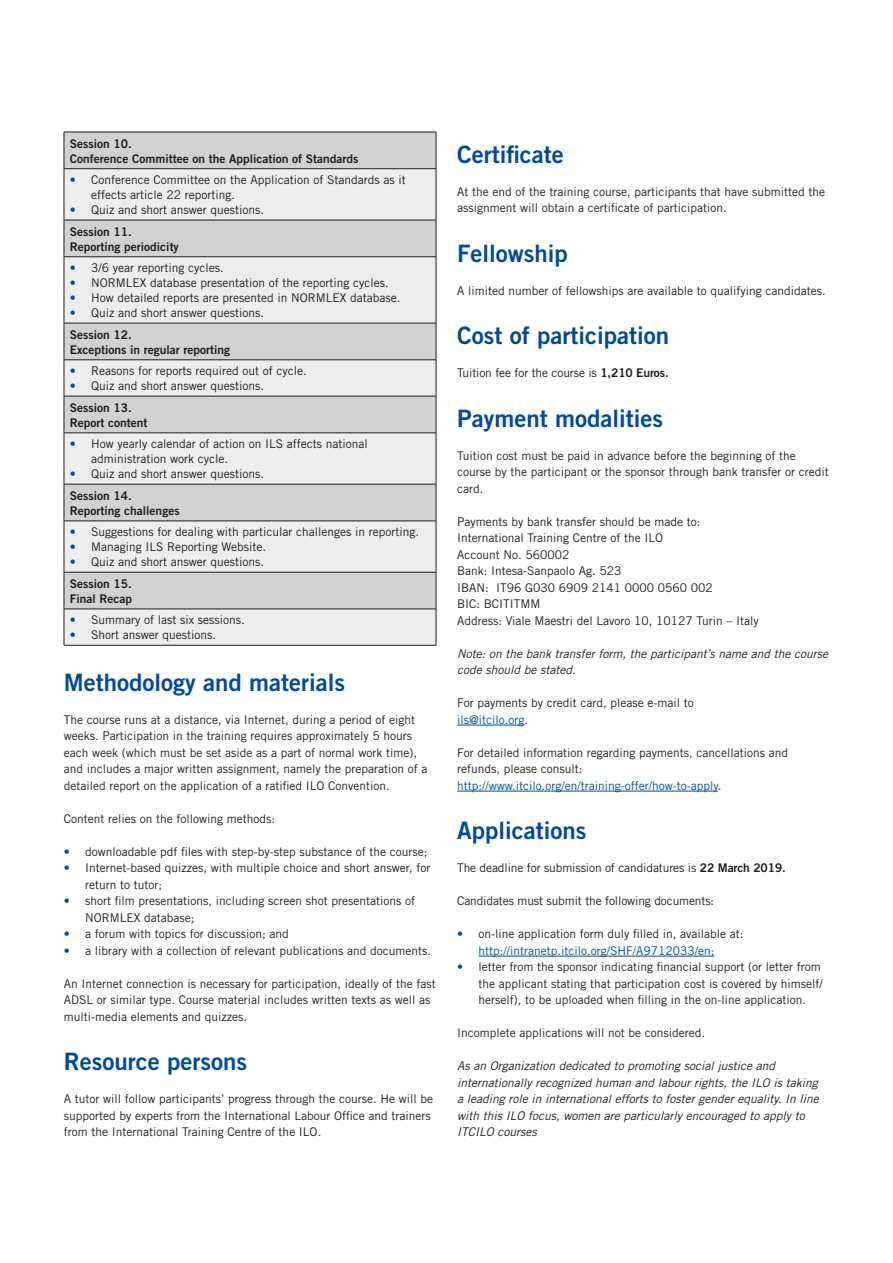
<style>
.page{position:relative;width:893px;height:1263px;background:#fff}
.page>*{position:absolute;margin:0;border:0;box-sizing:border-box;transform-origin:0 0}
.t1{font:24px "Trade Gothic Bold Two";color:#004a97}
.t2{font:12px/16.5px "Trade Gothic";color:#1d1d1b}
.t3{font:italic 12px/16.5px "Trade Gothic";color:#1d1d1b}
.t4{font:12px/15px "Trade Gothic Bold Two";color:#1d1d1b}
.s1{color:#004a97}
.s2{font-family:"Trade Gothic Bold Two"}
</style>
<div class="page">
<div style="left:65px;top:133px;width:371px;height:35px;background:#d1d1d1"></div>
<svg style="left:65px;top:169px;width:371px;height:476px;background:#dfdfdf"></svg>
<hr style="left:64px;top:132px;width:372px;height:1px;background:#1d1d1b">
<hr style="left:64px;top:132px;width:1px;height:37px;background:#1d1d1b">
<hr style="left:436px;top:132px;width:1px;height:37px;background:#1d1d1b">
<hr style="left:64px;top:168px;width:372px;height:1px;background:#1d1d1b">
<hr style="left:64px;top:169px;width:1px;height:51px;background:#1d1d1b">
<hr style="left:436px;top:169px;width:1px;height:51px;background:#1d1d1b">
<hr style="left:64px;top:220px;width:372px;height:1px;background:#1d1d1b">
<hr style="left:64px;top:220px;width:1px;height:37px;background:#1d1d1b">
<hr style="left:436px;top:220px;width:1px;height:37px;background:#1d1d1b">
<hr style="left:64px;top:256px;width:372px;height:1px;background:#1d1d1b">
<hr style="left:64px;top:257px;width:1px;height:66px;background:#1d1d1b">
<hr style="left:436px;top:257px;width:1px;height:66px;background:#1d1d1b">
<hr style="left:64px;top:323px;width:372px;height:1px;background:#1d1d1b">
<hr style="left:64px;top:323px;width:1px;height:37px;background:#1d1d1b">
<hr style="left:436px;top:323px;width:1px;height:37px;background:#1d1d1b">
<hr style="left:64px;top:360px;width:372px;height:1px;background:#1d1d1b">
<hr style="left:64px;top:360px;width:1px;height:36px;background:#1d1d1b">
<hr style="left:436px;top:360px;width:1px;height:36px;background:#1d1d1b">
<hr style="left:64px;top:396px;width:372px;height:1px;background:#1d1d1b">
<hr style="left:64px;top:396px;width:1px;height:37px;background:#1d1d1b">
<hr style="left:436px;top:396px;width:1px;height:37px;background:#1d1d1b">
<hr style="left:64px;top:433px;width:372px;height:1px;background:#1d1d1b">
<hr style="left:64px;top:433px;width:1px;height:51px;background:#1d1d1b">
<hr style="left:436px;top:433px;width:1px;height:51px;background:#1d1d1b">
<hr style="left:64px;top:484px;width:372px;height:1px;background:#1d1d1b">
<hr style="left:64px;top:484px;width:1px;height:37px;background:#1d1d1b">
<hr style="left:436px;top:484px;width:1px;height:37px;background:#1d1d1b">
<hr style="left:64px;top:521px;width:372px;height:1px;background:#1d1d1b">
<hr style="left:64px;top:521px;width:1px;height:51px;background:#1d1d1b">
<hr style="left:436px;top:521px;width:1px;height:51px;background:#1d1d1b">
<hr style="left:64px;top:572px;width:372px;height:1px;background:#1d1d1b">
<hr style="left:64px;top:572px;width:1px;height:37px;background:#1d1d1b">
<hr style="left:436px;top:572px;width:1px;height:37px;background:#1d1d1b">
<hr style="left:64px;top:609px;width:372px;height:1px;background:#1d1d1b">
<hr style="left:64px;top:609px;width:1px;height:36px;background:#1d1d1b">
<hr style="left:436px;top:609px;width:1px;height:36px;background:#1d1d1b">
<hr style="left:64px;top:645px;width:372px;height:1px;background:#1d1d1b">
<hr style="left:457px;top:725px;width:67px;height:1px;background:#004a97">
<hr style="left:457px;top:791px;width:261px;height:1px;background:#004a97">
<hr style="left:478px;top:956px;width:236px;height:1px;background:#004a97">
<p class="t4" style="left:70px;top:136px;width:290px">Session 10.<br>Conference Committee on the Application of Standards</p>
<p class="t2" style="left:91px;top:172px;width:316px;line-height:15px;text-indent:-21px"><span class="s1">•</span> Conference Committee on the Application of Standards as it effects article 22 reporting.</p>
<p class="t2" style="left:70px;top:201px;width:196px"><span class="s1">•</span> Quiz and short answer questions.</p>
<p class="t4" style="left:70px;top:224px;width:111px">Session 11.<br>Reporting periodicity</p>
<p class="t2" style="left:70px;top:259px;width:155px"><span class="s1">•</span> 3/6 year reporting cycles.</p>
<p class="t2" style="left:70px;top:274px;width:320px"><span class="s1">•</span> NORMLEX database presentation of the reporting cycles.</p>
<p class="t2" style="left:70px;top:289px;width:332px"><span class="s1">•</span> How detailed reports are presented in NORMLEX database.</p>
<p class="t2" style="left:70px;top:304px;width:196px"><span class="s1">•</span> Quiz and short answer questions.</p>
<p class="t4" style="left:70px;top:327px;width:162px">Session 12.<br>Exceptions in regular reporting</p>
<p class="t2" style="left:70px;top:362px;width:238px"><span class="s1">•</span> Reasons for reports required out of cycle.</p>
<p class="t2" style="left:70px;top:377px;width:196px"><span class="s1">•</span> Quiz and short answer questions.</p>
<p class="t4" style="left:70px;top:400px;width:79px">Session 13.<br>Report content</p>
<p class="t2" style="left:91px;top:436px;width:278px;line-height:15px;text-indent:-21px"><span class="s1">•</span> How yearly calendar of action on ILS affects national administration work cycle.</p>
<p class="t2" style="left:70px;top:465px;width:196px"><span class="s1">•</span> Quiz and short answer questions.</p>
<p class="t4" style="left:70px;top:488px;width:111px">Session 14.<br>Reporting challenges</p>
<p class="t2" style="left:70px;top:523px;width:351px"><span class="s1">•</span> Suggestions for dealing with particular challenges in reporting.</p>
<p class="t2" style="left:70px;top:538px;width:198px"><span class="s1">•</span> Managing ILS Reporting Website.</p>
<p class="t2" style="left:70px;top:553px;width:196px"><span class="s1">•</span> Quiz and short answer questions.</p>
<p class="t4" style="left:70px;top:576px;width:64px">Session 15.<br>Final Recap</p>
<p class="t2" style="left:70px;top:612px;width:176px"><span class="s1">•</span> Summary of last six sessions.</p>
<p class="t2" style="left:70px;top:627px;width:148px"><span class="s1">•</span> Short answer questions.</p>
<h1 class="t1" style="left:64px;top:667px;width:283px">Methodology and materials</h1>
<p class="t2" style="left:64px;top:711px;width:365px">The course runs at a distance, via Internet, during a period of eight weeks. Participation in the training requires approximately 5 hours each week (which must be set aside as a part of normal work time), and includes a major written assignment, namely the preparation of a detailed report on the application of a ratified ILO Convention.</p>
<p class="t2" style="left:64px;top:810px;width:213px">Content relies on the following methods:</p>
<p class="t2" style="left:64px;top:843px;width:365px"><span class="s1">•</span> downloadable pdf files with step-by-step substance of the course;</p>
<p class="t2" style="left:85px;top:860px;width:347px;text-indent:-21px"><span class="s1">•</span> Internet-based quizzes, with multiple choice and short answer, for return to tutor;</p>
<p class="t2" style="left:85px;top:893px;width:331px;text-indent:-21px"><span class="s1">•</span> short film presentations, including screen shot presentations of<br>NORMLEX database;</p>
<p class="t2" style="left:64px;top:926px;width:226px"><span class="s1">•</span> a forum with topics for discussion; and</p>
<p class="t2" style="left:64px;top:942px;width:369px"><span class="s1">•</span> a library with a collection of relevant publications and documents.</p>
<p class="t2" style="left:64px;top:975px;width:374px">An Internet connection is necessary for participation, ideally of the fast<br>ADSL or similar type. Course material includes written texts as well as multi-media elements and quizzes.</p>
<h1 class="t1" style="left:64px;top:1047px;width:185px">Resource persons</h1>
<p class="t2" style="left:64px;top:1091px;width:371px">A tutor will follow participants’ progress through the course. He will be supported by experts from the International Labour Office and trainers from the International Training Centre of the ILO.</p>
<h1 class="t1" style="left:457px;top:139px;width:108px">Certificate</h1>
<p class="t2" style="left:457px;top:183px;width:369px">At the end of the training course, participants that have submitted the assignment will obtain a certificate of participation.</p>
<h1 class="t1" style="left:457px;top:238px;width:112px">Fellowship</h1>
<p class="t2" style="left:457px;top:282px;width:370px">A limited number of fellowships are available to qualifying candidates.</p>
<h1 class="t1" style="left:457px;top:321px;width:213px">Cost of participation</h1>
<p class="t2" style="left:457px;top:365px;width:213px">Tuition fee for the course is <span class="s2">1,210 Euros.</span></p>
<h1 class="t1" style="left:457px;top:403px;width:207px">Payment modalities</h1>
<p class="t2" style="left:457px;top:447px;width:373px">Tuition cost must be paid in advance before the beginning of the course by the participant or the sponsor through bank transfer or credit card.</p>
<p class="t2" style="left:457px;top:513px;width:303px">Payments by bank transfer should be made to:<br>International Training Centre of the ILO<br>Account No. 560002<br>Bank: Intesa-Sanpaolo Ag. 523<br>IBAN: IT96 G030 6909 2141 0000 0560 002<br>BIC: BCITITMM<br>Address: Viale Maestri del Lavoro 10, 10127 Turin – Italy</p>
<p class="t3" style="left:457px;top:645px;width:372px">Note: on the bank transfer form, the participant’s name and the course code should be stated.</p>
<p class="t2" style="left:457px;top:695px;width:238px">For payments by credit card, please e-mail to <span class="s1">ils@itcilo.org</span>.</p>
<p class="t2" style="left:457px;top:744px;width:332px">For detailed information regarding payments, cancellations and refunds, please consult: <span class="s1">http://www.itcilo.org/en/training-offer/how-to-apply</span>.</p>
<h1 class="t1" style="left:457px;top:816px;width:131px">Applications</h1>
<p class="t2" style="left:457px;top:860px;width:330px">The deadline for submission of candidatures is <span class="s2">22 March 2019.</span></p>
<p class="t2" style="left:457px;top:893px;width:259px">Candidates must submit the following documents:</p>
<p class="t2" style="left:478px;top:926px;width:266px;text-indent:-21px"><span class="s1">•</span> on-line application form duly filled in, available at: <span class="s1">http://intranetp.itcilo.org/SHF/A9712033/en;</span></p>
<p class="t2" style="left:478px;top:959px;width:346px;text-indent:-21px"><span class="s1">•</span> letter from the sponsor indicating financial support (or letter from the applicant stating that participation cost is covered by himself/ herself), to be uploaded when filling in the on-line application.</p>
<p class="t2" style="left:457px;top:1025px;width:250px">Incomplete applications will not be considered.</p>
<p class="t3" style="left:457px;top:1058px;width:363px">As an Organization dedicated to promoting social justice and internationally recognized human and labour rights, the ILO is taking a leading role in international efforts to foster gender equality. In line with this ILO focus, women are particularly encouraged to apply to ITCILO courses</p>
</div>
